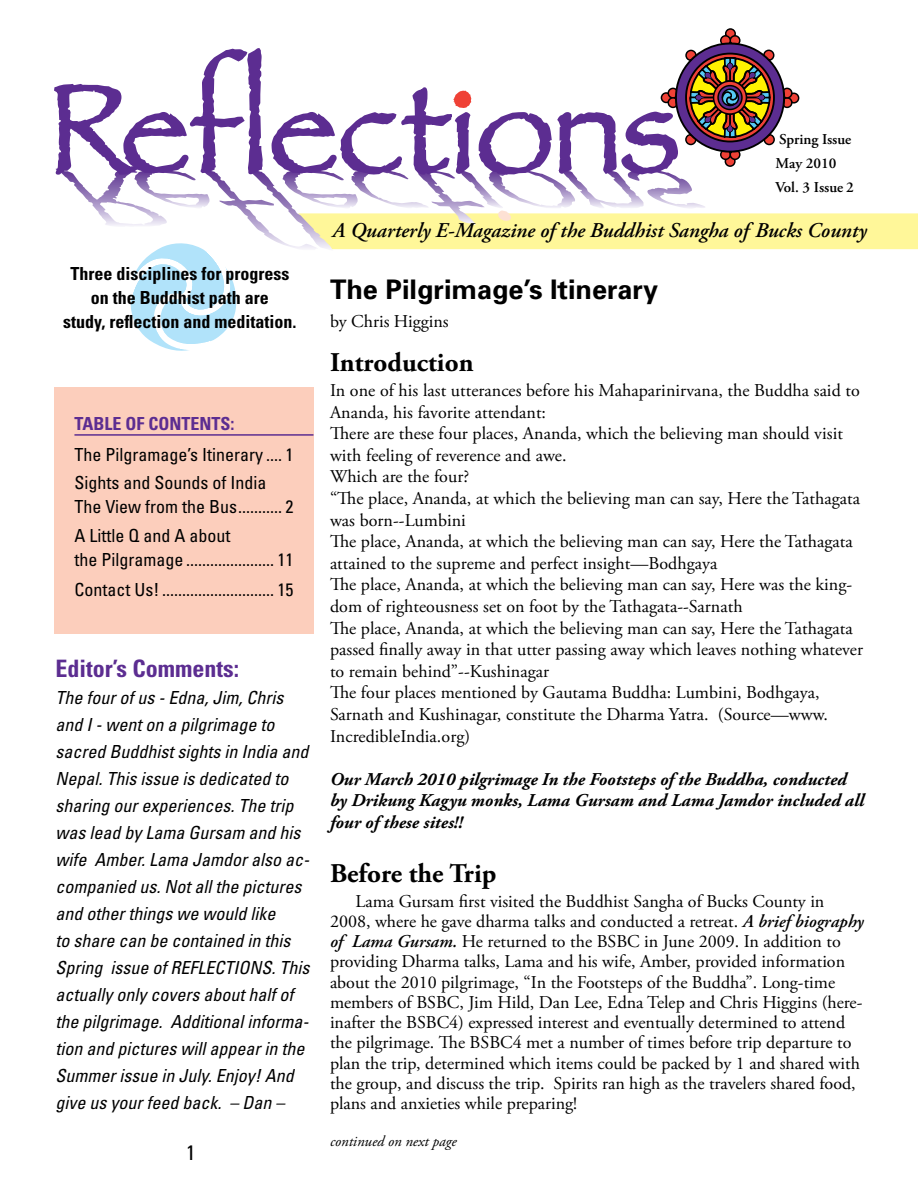
<style>
.page{position:relative;width:918px;height:1188px;background:#fff}
.page>*{position:absolute;margin:0;border:0;box-sizing:border-box;transform-origin:0 0}
.t1{font:700 27px "Adobe Garamond Pro";letter-spacing:.005em;color:#000}
.t2{font:700 27px "Univers";color:#000}
.t3{font:700 condensed 24px "Univers";color:#5c2d91}
.t4{font:italic 600 21px "Adobe Garamond Pro";color:#000}
.t5{font:condensed 21px "Univers";color:#000}
.t6{font:18px/21.6px "Adobe Garamond Pro";letter-spacing:.005em;color:#000}
.t7{font:italic condensed 18px/27px "Univers";color:#000}
.t8{font:condensed 18px/28.5px "Univers";color:#000}
.t9{font:italic 700 18px/21.6px "Adobe Garamond Pro";letter-spacing:.005em;color:#000}
.t10{font:700 condensed 18px/24px "Univers";color:#000;text-align:center}
.t11{font:700 condensed 18px "Univers";color:#5c2d91}
.t12{font:600 15px/24px "Adobe Garamond Pro";color:#000}
.t13{font:italic 15px "Adobe Garamond Pro";color:#000}
.s1{font-weight:600;font-style:italic}
</style>
<div class="page">
<svg style="left:54px;top:28px;width:864px;height:323px"></svg>
<div style="left:54px;top:387px;width:260px;height:247px;background:#fccebc"></div>
<hr style="left:74px;top:434px;width:240px;height:2px;background:#5c2d91">
<p class="t10" style="left:63px;top:261px;width:235px">Three disciplines for progress on the Buddhist path are<br>study, reflection and meditation.</p>
<p class="t11" style="left:74px;top:412px;width:161px">TABLE OF CONTENTS:</p>
<p class="t8" style="left:74px;top:439px;width:221px">The Pilgramage’s Itinerary .... 1<br>Sights and Sounds of India</p>
<p class="t8" style="left:74px;top:492px;width:221px">The View from the Bus........... 2<br>A Little Q and A about</p>
<p class="t8" style="left:74px;top:544px;width:221px;line-height:30px">the Pilgramage ...................... 11<br>Contact Us! ............................ 15</p>
<h2 class="t3" style="left:56px;top:654px;width:185px">Editor’s Comments:</h2>
<p class="t7" style="left:56px;top:683px;width:255px">The four of us - Edna, Jim, Chris and I - went on a pilgrimage to sacred Buddhist sights in India and<br>Nepal. This issue is dedicated to sharing our experiences. The trip was lead by Lama Gursam and his wife Amber. Lama Jamdor also ac&shy;companied us. Not all the pictures and other things we would like<br>to share can be contained in this<br>Spring issue of REFLECTIONS. This actually only covers about half of the pilgrimage. Additional informa&shy;tion and pictures will appear in the<br>Summer issue in July. Enjoy! And give us your feed back. – Dan –</p>
<p class="t5" style="left:186px;top:1140px;width:11px">1</p>
<p class="t12" style="left:776px;top:127px;width:80px">Spring Issue<br>May 2010<br>Vol. 3 Issue 2</p>
<p class="t4" style="left:332px;top:218px;width:536px">A Quarterly E-Magazine of the Buddhist Sangha of Bucks County</p>
<h1 class="t2" style="left:330px;top:273px;width:330px">The Pilgrimage’s Itinerary</h1>
<p class="t6" style="left:330px;top:311px;width:120px">by Chris Higgins</p>
<h1 class="t1" style="left:330px;top:347px;width:145px">Introduction</h1>
<p class="t6" style="left:330px;top:380px;width:535px">In one of his last utterances before his Mahaparinirvana, the Buddha said to Ananda, his favorite attendant:<br>There are these four places, Ananda, which the believing man should visit with feeling of reverence and awe.<br>Which are the four?<br>“The place, Ananda, at which the believing man can say, Here the Tathagata was born--Lumbini<br>The place, Ananda, at which the believing man can say, Here the Tathagata attained to the supreme and perfect insight—Bodhgaya<br>The place, Ananda, at which the believing man can say, Here was the king&shy;dom of righteousness set on foot by the Tathagata--Sarnath<br>The place, Ananda, at which the believing man can say, Here the Tathagata passed finally away in that utter passing away which leaves nothing whatever to remain behind”--Kushinagar<br>The four places mentioned by Gautama Buddha: Lumbini, Bodhgaya, Sarnath and Kushinagar, constitute the Dharma Yatra. (Source—www.<br>IncredibleIndia.org)</p>
<p class="t9" style="left:330px;top:769px;width:536px">Our March 2010 pilgrimage In the Footsteps of the Buddha, conducted by Drikung Kagyu monks, Lama Gursam and Lama Jamdor included all four of these sites!!</p>
<h1 class="t1" style="left:330px;top:858px;width:168px">Before the Trip</h1>
<p class="t6" style="left:330px;top:891px;width:535px;line-height:20.2px;text-indent:26px">Lama Gursam first visited the Buddhist Sangha of Bucks County in 2008, where he gave dharma talks and conducted a retreat. <span class="s1">A brief biography of Lama Gursam.</span> He returned to the BSBC in June 2009. In addition to providing Dharma talks, Lama and his wife, Amber, provided information about the 2010 pilgrimage, “In the Footsteps of the Buddha”. Long-time members of BSBC, Jim Hild, Dan Lee, Edna Telep and Chris Higgins (here&shy;inafter the BSBC4) expressed interest and eventually determined to attend the pilgrimage. The BSBC4 met a number of times before trip departure to plan the trip, determined which items could be packed by 1 and shared with the group, and discuss the trip. Spirits ran high as the travelers shared food, plans and anxieties while preparing!</p>
<p class="t13" style="left:330px;top:1133px;width:128px">continued on next page</p>
</div>
